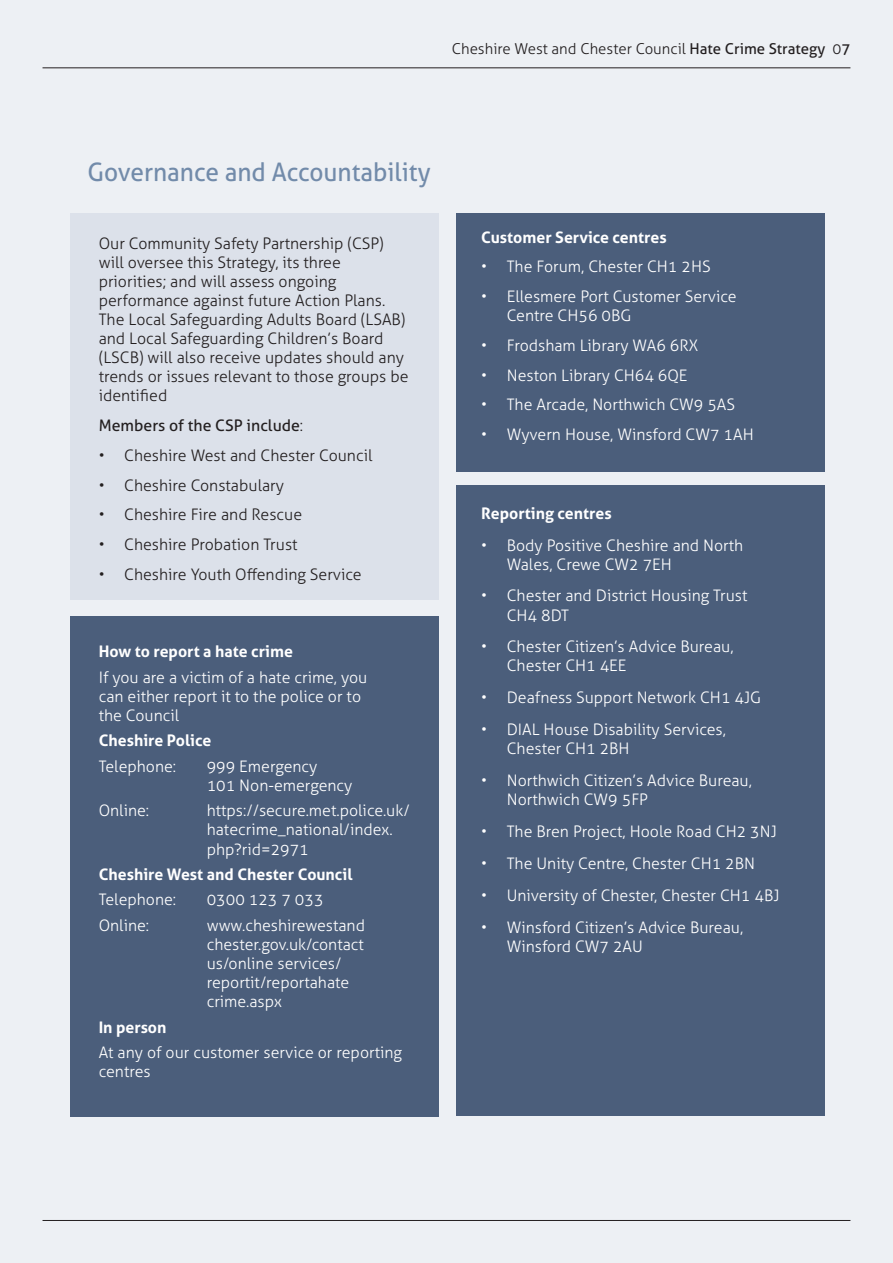
<style>
.page{position:relative;width:893px;height:1263px;background:#edf0f4}
.page>*{position:absolute;margin:0;border:0;box-sizing:border-box;transform-origin:0 0}
.t1{font:25.5px "Aller";color:#728baa;scale:.96 1}
.t2{font:300 15.9px/19px "Aller";color:#fff}
.t3{font:300 15.9px/19px "Aller";color:#231f20}
.t4{font:700 15.9px "Aller";color:#fff}
.t5{font:15.9px "Aller";color:#231f20}
.t6{font:300 15px "Aller";color:#231f20}
.s1{font-weight:400}
.s2{font-weight:300}
</style>
<div class="page">
<hr style="left:43px;top:67px;width:807px;height:1px;background:#231f20">
<hr style="left:43px;top:1220px;width:807px;height:1px;background:#231f20">
<div style="left:70px;top:213px;width:369px;height:387px;background:#dce1ea"></div>
<div style="left:456px;top:213px;width:369px;height:259px;background:#4b5e7b"></div>
<div style="left:70px;top:616px;width:369px;height:500px;background:#4b5e7b"></div>
<div style="left:456px;top:485px;width:369px;height:631px;background:#4b5e7b"></div>
<p class="t6" style="left:452px;top:39px;width:400px">Cheshire West and Chester Council <span class="s1">Hate Crime Strategy</span> 0<span class="s1">7</span></p>
<h1 class="t1" style="left:88px;top:157px;width:359px">Governance and Accountability</h1>
<p class="t3" style="left:99px;top:234px;width:311px">Our Community Safety Partnership (CSP) will oversee this Strategy, its three priorities; and will assess ongoing performance against future Action Plans.<br>The Local Safeguarding Adults Board (LSAB) and Local Safeguarding Children’s Board (LSCB) will also receive updates should any trends or issues relevant to those groups be identified</p>
<p class="t5" style="left:99px;top:416px;width:206px">Members of the CSP include<span class="s2">:</span></p>
<p class="t3" style="left:99px;top:446px;width:275px">• Cheshire West and Chester Council</p>
<p class="t3" style="left:99px;top:475px;width:187px">• Cheshire Constabulary</p>
<p class="t3" style="left:99px;top:505px;width:205px">• Cheshire Fire and Rescue</p>
<p class="t3" style="left:99px;top:535px;width:200px">• Cheshire Probation Trust</p>
<p class="t3" style="left:99px;top:565px;width:265px">• Cheshire Youth Offending Service</p>
<p class="t4" style="left:99px;top:642px;width:196px">How to report a hate crime</p>
<p class="t2" style="left:99px;top:668px;width:270px">If you are a victim of a hate crime, you can either report it to the police or to the Council</p>
<p class="t4" style="left:99px;top:731px;width:114px">Cheshire Police</p>
<p class="t2" style="left:99px;top:757px;width:79px">Telephone:</p>
<p class="t2" style="left:207px;top:757px;width:147px">999 Emergency<br>101 Non-emergency</p>
<p class="t2" style="left:99px;top:801px;width:52px">Online:</p>
<p class="t2" style="left:207px;top:801px;width:205px">https://secure.met.police.uk/ hatecrime_national/index. php?rid=2971</p>
<p class="t4" style="left:99px;top:864px;width:255px">Cheshire West and Chester Council</p>
<p class="t2" style="left:99px;top:890px;width:79px">Telephone:</p>
<p class="t2" style="left:207px;top:890px;width:118px">0300 123 7 033</p>
<p class="t2" style="left:99px;top:916px;width:52px">Online:</p>
<p class="t2" style="left:207px;top:916px;width:160px">www.cheshirewestand chester.gov.uk/contact us/online services/ reportit/reportahate crime.aspx</p>
<p class="t4" style="left:99px;top:1017px;width:69px">In person</p>
<p class="t2" style="left:99px;top:1043px;width:305px">At any of our customer service or reporting centres</p>
<p class="t4" style="left:481px;top:227px;width:187px">Customer Service centres</p>
<p class="t2" style="left:481px;top:257px;width:231px">• The Forum, Chester CH1 2HS</p>
<p class="t2" style="left:507px;top:287px;width:231px;text-indent:-26px">• Ellesmere Port Customer Service<br>Centre CH56 0BG</p>
<p class="t2" style="left:481px;top:336px;width:218px">• Frodsham Library WA6 6RX</p>
<p class="t2" style="left:481px;top:366px;width:208px">• Neston Library CH64 6QE</p>
<p class="t2" style="left:481px;top:395px;width:255px">• The Arcade, Northwich CW9 5AS</p>
<p class="t2" style="left:481px;top:425px;width:274px">• Wyvern House, Winsford CW7 1AH</p>
<p class="t4" style="left:481px;top:503px;width:132px">Reporting centres</p>
<p class="t2" style="left:507px;top:535px;width:238px;text-indent:-26px">• Body Positive Cheshire and North<br>Wales, Crewe CW2 7EH</p>
<p class="t2" style="left:507px;top:586px;width:242px;text-indent:-26px">• Chester and District Housing Trust<br>CH4 8DT</p>
<p class="t2" style="left:507px;top:637px;width:228px;text-indent:-26px">• Chester Citizen’s Advice Bureau,<br>Chester CH1 4EE</p>
<p class="t2" style="left:481px;top:688px;width:281px">• Deafness Support Network CH1 4JG</p>
<p class="t2" style="left:507px;top:720px;width:221px;text-indent:-26px">• DIAL House Disability Services,<br>Chester CH1 2BH</p>
<p class="t2" style="left:507px;top:771px;width:247px;text-indent:-26px">• Northwich Citizen’s Advice Bureau,<br>Northwich CW9 5FP</p>
<p class="t2" style="left:481px;top:822px;width:297px">• The Bren Project, Hoole Road CH2 3NJ</p>
<p class="t2" style="left:481px;top:854px;width:275px">• The Unity Centre, Chester CH1 2BN</p>
<p class="t2" style="left:481px;top:885px;width:300px">• University of Chester, Chester CH1 4BJ</p>
<p class="t2" style="left:507px;top:917px;width:238px;text-indent:-26px">• Winsford Citizen’s Advice Bureau,<br>Winsford CW7 2AU</p>
</div>
